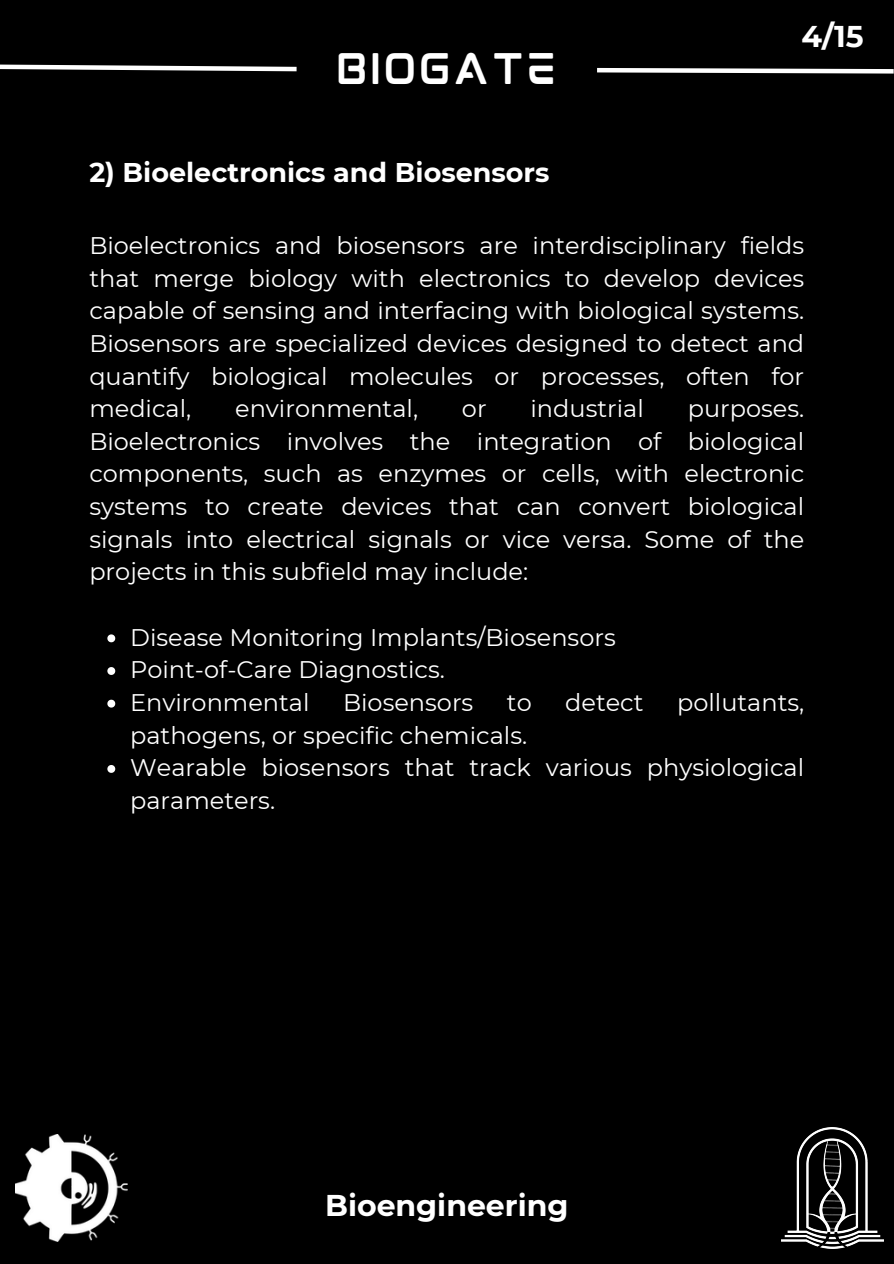
<style>
.page{position:relative;width:894px;height:1264px;background:#fff}
.page>*{position:absolute;margin:0;border:0;box-sizing:border-box;transform-origin:0 0}
.t1{font:37.5px "mokotoglitch";color:#fff}
.t2{font:700 30px "Montserrat";color:#fff}
.t3{font:700 27px "Montserrat";color:#fff}
.t4{font:24px/32.7px "Montserrat";color:#fff;text-align:justify}
</style>
<div class="page">
<div style="left:0;top:0;width:893px;height:1263px;background:#000"></div>
<img style="left:781px;top:1127px;width:102px;height:121px">
<svg style="left:0;top:64px;width:297px;height:8px"></svg>
<svg style="left:597px;top:67px;width:296px;height:7px"></svg>
<svg style="left:107px;top:634px;width:8px;height:8px"></svg>
<svg style="left:107px;top:667px;width:8px;height:8px"></svg>
<svg style="left:107px;top:699px;width:8px;height:8px"></svg>
<svg style="left:107px;top:765px;width:8px;height:7px"></svg>
<img style="left:16px;top:1134px;width:111px;height:107px">
<h2 class="t1" style="left:335px;top:56px;width:224px">BIOGATE</h2>
<p class="t3" style="left:89px;top:156px;width:461px">2) Bioelectronics and Biosensors</p>
<h2 class="t2" style="left:801px;top:17px;width:63px">4/15</h2>
<p class="t4" style="left:89px;top:229px;width:716px">Bioelectronics and biosensors are i nterdisci pli nary fields that merge biology with electronics to develop devices capable of sensi ng and i nterfaci ng with biological systems.<br>Biosensors are specialized devices designed to detect and quantify biological molecules or processes, often for medical,</p>
<p class="t4" style="left:235px;top:392px;width:184px">envi ronmental,</p>
<p class="t4" style="left:462px;top:392px;width:26px">or</p>
<p class="t4" style="left:530px;top:392px;width:115px">i ndustrial</p>
<p class="t4" style="left:89px;top:392px;width:716px;text-indent:598px">purposes.<br>Bioelectronics i nvolves the i ntegration of biological components, such as enzymes or cells, with electronic systems to create devices that can convert biological signals i nto electrical signals or vice versa. Some of the projects i n this subfield may i nclude:</p>
<p class="t4" style="left:130px;top:620px;width:487px">Disease Monitori ng Implants/Biosensors</p>
<p class="t4" style="left:130px;top:653px;width:316px">Poi nt-of-Care Diagnostics.</p>
<p class="t4" style="left:130px;top:686px;width:181px">Envi ronmental</p>
<p class="t4" style="left:343px;top:686px;width:132px">Biosensors</p>
<p class="t4" style="left:506px;top:686px;width:26px">to</p>
<p class="t4" style="left:565px;top:686px;width:80px">detect</p>
<p class="t4" style="left:677px;top:686px;width:129px">pollutants,</p>
<p class="t4" style="left:130px;top:718px;width:398px">pathogens, or specific chemicals.</p>
<p class="t4" style="left:130px;top:751px;width:675px">Wearable biosensors that track various physiological parameters.</p>
<h2 class="t2" style="left:325px;top:1186px;width:245px">Bioengineering</h2>
</div>
